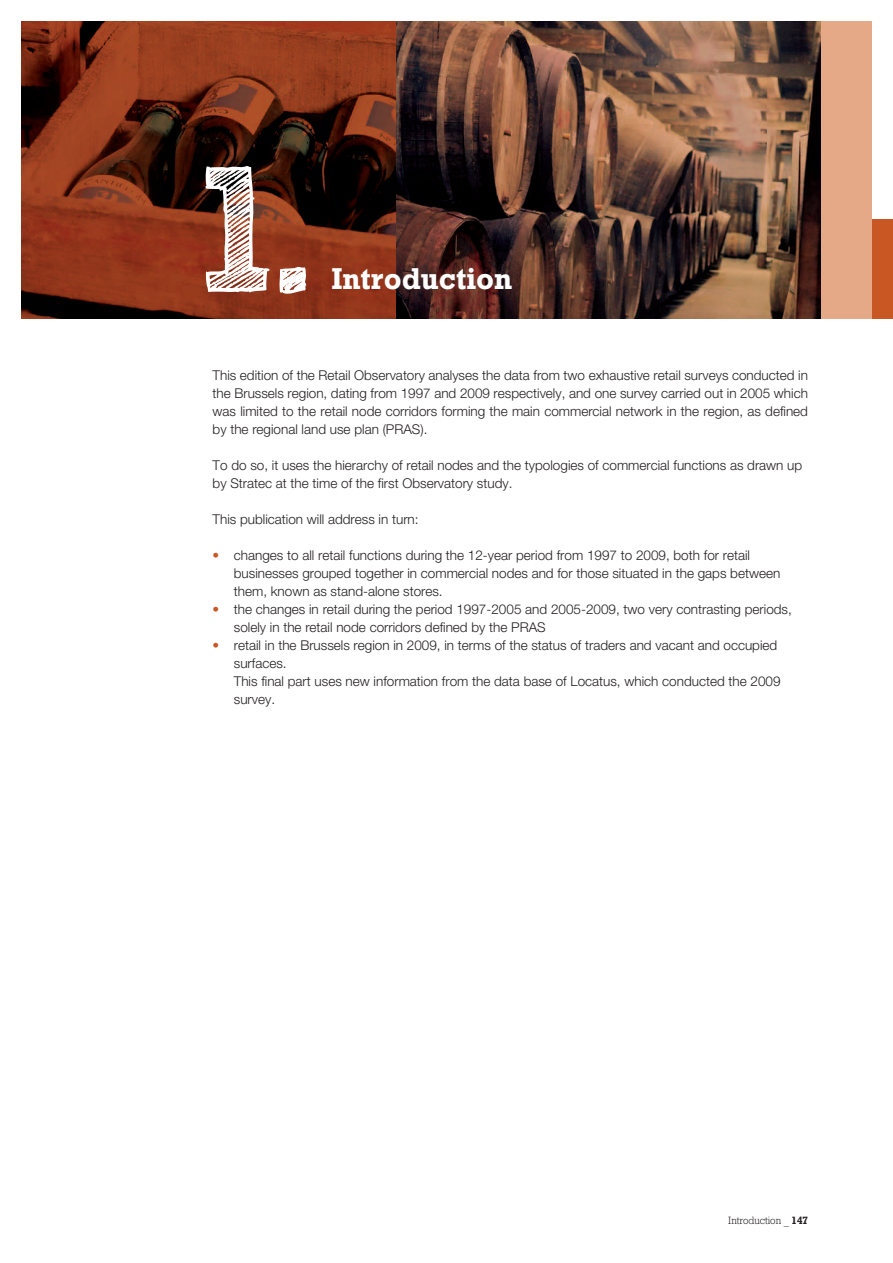
<style>
.page{position:relative;width:893px;height:1263px;background:#fff}
.page>*{position:absolute;margin:0;border:0;box-sizing:border-box;transform-origin:0 0}
.t1{font:700 180px "Sketch Block";color:#fff}
.t2{font:30px "Geometric Slab 712 BT Bold A";letter-spacing:.02em;color:#fff}
.t3{font:300 13.5px/18px "Helvetica Neue CE";color:#231f20}
.t4{font:10.5px "Geometric Slab 712 BT Light A";color:#231f20}
.s1{color:#c85723}
.s2{font-family:"Geometric Slab 712 BT Bold A"}
</style>
<div class="page">
<div style="left:872px;top:219px;width:21px;height:99px;background:#c85723"></div>
<div style="left:21px;top:21px;width:851px;height:298px;background:#e5a987"></div>
<img style="left:395px;top:21px;width:425px;height:298px">
<svg style="left:21px;top:21px;width:374px;height:298px;background:#702b16"></svg>
<h1 class="t1" style="left:197px;top:120px;width:115px">1.</h1>
<h2 class="t2" style="left:332px;top:260px;width:182px">Introduction</h2>
<p class="t3" style="left:213px;top:366px;width:597px;text-align:justify">This edition of the Retail Observatory analyses the data from two exhaustive retail surveys conducted in the Brussels region, dating from 1997 and 2009 respectively, and one survey carried out in 2005 which was limited to the retail node corridors forming the main commercial network in the region, as defined by the regional land use plan (PRAS).</p>
<p class="t3" style="left:213px;top:456px;width:591px">To do so, it uses the hierarchy of retail nodes and the typologies of commercial functions as drawn up by Stratec at the time of the first Observatory study.</p>
<p class="t3" style="left:213px;top:510px;width:208px">This publication will address in turn:</p>
<p class="t3" style="left:234px;top:546px;width:548px;text-indent:-21px"><span class="s1">•</span> changes to all retail functions during the 12-year period from 1997 to 2009, both for retail businesses grouped together in commercial nodes and for those situated in the gaps between them, known as stand-alone stores.</p>
<p class="t3" style="left:234px;top:600px;width:559px;text-indent:-21px"><span class="s1">•</span> the changes in retail during the period 1997-2005 and 2005-2009, two very contrasting periods, solely in the retail node corridors defined by the PRAS</p>
<p class="t3" style="left:234px;top:636px;width:548px;text-indent:-21px"><span class="s1">•</span> retail in the Brussels region in 2009, in terms of the status of traders and vacant and occupied surfaces.<br>This final part uses new information from the data base of Locatus, which conducted the 2009 survey.</p>
<p class="t4" style="left:728px;top:1214px;width:81px">Introduction _ <span class="s2">147</span></p>
</div>
